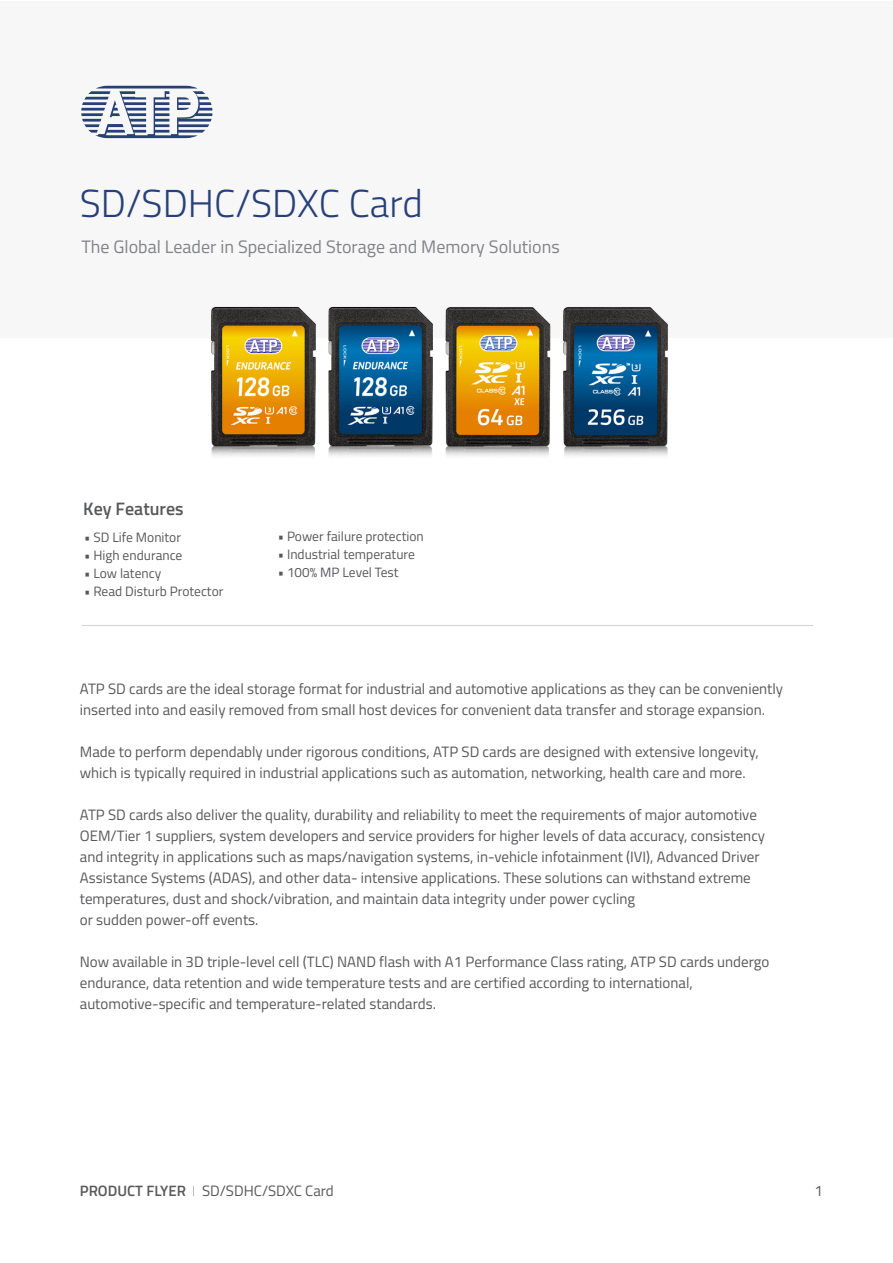
<style>
.page{position:relative;width:893px;height:1263px;background:#fff}
.page>*{position:absolute;margin:0;border:0;box-sizing:border-box;transform-origin:0 0}
.t1{font:300 39px "Titillium Web";color:#274178}
.t2{font:18px "Titillium Web";color:#808285}
.t3{font:600 18px "Titillium Web";color:#57585a}
.t4{font:15px/21px "Titillium Web";color:#57585a}
.t5{font:13.5px "Titillium Web";color:#57585a}
.s1{font-weight:600}
</style>
<div class="page">
<div style="left:0;top:1px;width:893px;height:336px;background:#f7f7f8"></div>
<svg style="left:81px;top:86px;width:131px;height:52px"></svg>
<img style="left:210px;top:307px;width:459px;height:149px">
<hr style="left:82px;top:625px;width:731px;height:1px;background:#d1d2d4">
<h1 class="t1" style="left:80px;top:175px;width:345px">SD/SDHC/SDXC Card</h1>
<p class="t2" style="left:81px;top:234px;width:480px">The Global Leader in Specialized Storage and Memory Solutions</p>
<p class="t3" style="left:83px;top:495px;width:102px">Key Features</p>
<p class="t5" style="left:84px;top:527px;width:99px">• SD Life Monitor</p>
<p class="t5" style="left:84px;top:545px;width:100px">• High endurance</p>
<p class="t5" style="left:84px;top:563px;width:79px">• Low latency</p>
<p class="t5" style="left:84px;top:581px;width:141px">• Read Disturb Protector</p>
<p class="t5" style="left:278px;top:527px;width:148px">• Power failure protection</p>
<p class="t5" style="left:278px;top:545px;width:139px">• Industrial temperature</p>
<p class="t5" style="left:278px;top:563px;width:122px">• 100% MP Level Test</p>
<p class="t4" style="left:80px;top:678px;width:705px">ATP SD cards are the ideal storage format for industrial and automotive applications as they can be conveniently inserted into and easily removed from small host devices for convenient data transfer and storage expansion.</p>
<p class="t4" style="left:80px;top:741px;width:680px">Made to perform dependably under rigorous conditions, ATP SD cards are designed with extensive longevity, which is typically required in industrial applications such as automation, networking, health care and more.</p>
<p class="t4" style="left:80px;top:804px;width:687px">ATP SD cards also deliver the quality, durability and reliability to meet the requirements of major automotive OEM/Tier 1 suppliers, system developers and service providers for higher levels of data accuracy, consistency and integrity in applications such as maps/navigation systems, in-vehicle infotainment (IVI), Advanced Driver Assistance Systems (ADAS), and other data- intensive applications. These solutions can withstand extreme temperatures, dust and shock/vibration, and maintain data integrity under power cycling<br>or sudden power-off events.</p>
<p class="t4" style="left:80px;top:951px;width:691px">Now available in 3D triple-level cell (TLC) NAND flash with A1 Performance Class rating, ATP SD cards undergo endurance, data retention and wide temperature tests and are certified according to international, automotive-specific and temperature-related standards.</p>
<p class="t4" style="left:80px;top:1180px;width:256px"><span class="s1">PRODUCT FLYER</span> SD/SDHC/SDXC Card</p>
<p class="t4" style="left:815px;top:1180px;width:10px">1</p>
</div>
